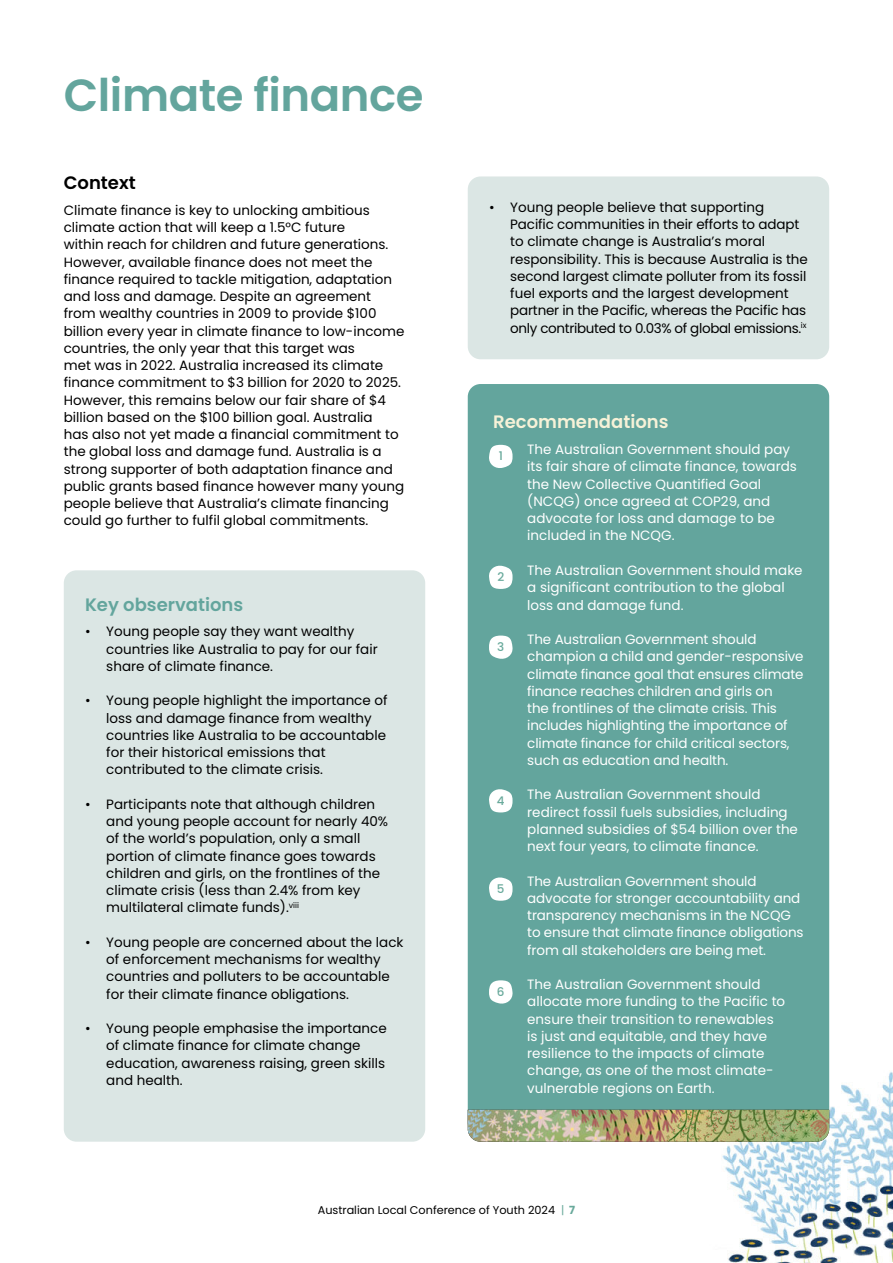
<style>
.page{position:relative;width:893px;height:1263px;background:#fff}
.page>*{position:absolute;margin:0;border:0;box-sizing:border-box;transform-origin:0 0}
.t1{font:600 45px "Poppins";letter-spacing:-.01em;color:#63a59d}
.t2{font:600 18px "Poppins";color:#63a59d}
.t3{font:600 18px "Poppins";color:#f7f2d8}
.t4{font:600 18px "Poppins";color:#000}
.t5{font:13.5px/17.2px "Poppins";color:#000}
.t6{font:13.5px/17.2px "Poppins";color:#fff}
.t7{font:500 12px "Poppins";color:#68a99b}
.t8{font:11.25px "Poppins";color:#000}
.s1{color:#68a99b}
.s2{font-weight:700;color:#68a99b}
</style>
<div class="page">
<img style="left:722px;top:1042px;width:171px;height:221px">
<div style="left:64px;top:570px;width:361px;height:572px;background:#dbe6e4;border-radius:13px"></div>
<div style="left:468px;top:176px;width:361px;height:183px;background:#dbe6e4;border-radius:13px"></div>
<div style="left:468px;top:384px;width:361px;height:751px;background:#63a59d;border-radius:13px"></div>
<svg style="left:489px;top:445px;width:24px;height:23px"></svg>
<svg style="left:489px;top:565px;width:24px;height:24px"></svg>
<svg style="left:489px;top:877px;width:24px;height:24px"></svg>
<svg style="left:489px;top:635px;width:24px;height:24px"></svg>
<svg style="left:489px;top:980px;width:24px;height:24px"></svg>
<svg style="left:489px;top:789px;width:24px;height:23px"></svg>
<img style="left:468px;top:1110px;width:361px;height:32px">
<h1 class="t1" style="left:64px;top:76px;width:361px">Climate finance</h1>
<h2 class="t4" style="left:64px;top:175px;width:73px">Context</h2>
<p class="t5" style="left:64px;top:202px;width:342px">Climate finance is key to unlocking ambitious climate action that will keep a 1.5°C future<br>within reach for children and future generations.<br>However, available finance does not meet the finance required to tackle mitigation, adaptation and loss and damage. Despite an agreement from wealthy countries in 2009 to provide $100 billion every year in climate finance to low-income countries, the only year that this target was<br>met was in 2022. Australia increased its climate finance commitment to $3 billion for 2020 to 2025.<br>However, this remains below our fair share of $4 billion based on the $100 billion goal. Australia<br>has also not yet made a financial commitment to the global loss and damage fund. Australia is a strong supporter of both adaptation finance and public grants based finance however many young people believe that Australia’s climate financing could go further to fulfil global commitments.</p>
<h2 class="t2" style="left:85px;top:596px;width:160px">Key observations</h2>
<p class="t5" style="left:106px;top:623px;width:273px;text-indent:-21px">• Young people say they want wealthy countries like Australia to pay for our fair share of climate finance.</p>
<p class="t5" style="left:106px;top:692px;width:283px;text-indent:-21px">• Young people highlight the importance of loss and damage finance from wealthy countries like Australia to be accountable for their historical emissions that contributed to the climate crisis.</p>
<p class="t5" style="left:106px;top:796px;width:283px;text-indent:-21px">• Participants note that although children and young people account for nearly 40% of the world’s population, only a small portion of climate finance goes towards children and girls, on the frontlines of the climate crisis (less than 2.4% from key multilateral climate funds).<sup>viii</sup></p>
<p class="t5" style="left:106px;top:934px;width:299px;text-indent:-21px">• Young people are concerned about the lack of enforcement mechanisms for wealthy countries and polluters to be accountable for their climate finance obligations.</p>
<p class="t5" style="left:106px;top:1020px;width:282px;text-indent:-21px">• Young people emphasise the importance of climate finance for climate change education, awareness raising, green skills and health.</p>
<p class="t5" style="left:510px;top:199px;width:299px;text-indent:-21px">• Young people believe that supporting Pacific communities in their efforts to adapt to climate change is Australia’s moral responsibility. This is because Australia is the second largest climate polluter from its fossil fuel exports and the largest development partner in the Pacific, whereas the Pacific has only contributed to 0.03% of global emissions.<sup>ix</sup></p>
<h2 class="t3" style="left:493px;top:414px;width:177px">Recommendations</h2>
<p class="t6" style="left:527px;top:441px;width:271px">The Australian Government should pay its fair share of climate finance, towards the New Collective Quantified Goal (NCQG) once agreed at COP29, and advocate for loss and damage to be included in the NCQG.</p>
<p class="t6" style="left:527px;top:562px;width:277px">The Australian Government should make a significant contribution to the global loss and damage fund.</p>
<p class="t6" style="left:527px;top:631px;width:278px">The Australian Government should champion a child and gender-responsive climate finance goal that ensures climate finance reaches children and girls on<br>the frontlines of the climate crisis. This includes highlighting the importance of climate finance for child critical sectors, such as education and health.</p>
<p class="t6" style="left:527px;top:786px;width:272px">The Australian Government should redirect fossil fuels subsidies, including planned subsidies of $54 billion over the next four years, to climate finance.</p>
<p class="t6" style="left:527px;top:872px;width:278px">The Australian Government should advocate for stronger accountability and transparency mechanisms in the NCQG to ensure that climate finance obligations from all stakeholders are being met.</p>
<p class="t6" style="left:527px;top:976px;width:259px">The Australian Government should allocate more funding to the Pacific to ensure their transition to renewables is just and equitable, and they have resilience to the impacts of climate change, as one of the most climate&shy;vulnerable regions on Earth.</p>
<p class="t7" style="left:499px;top:449px;width:6px">1</p>
<p class="t7" style="left:497px;top:570px;width:8px">2</p>
<p class="t7" style="left:497px;top:640px;width:9px">3</p>
<p class="t7" style="left:497px;top:793px;width:9px">4</p>
<p class="t7" style="left:497px;top:882px;width:9px">5</p>
<p class="t7" style="left:497px;top:985px;width:9px">6</p>
<p class="t8" style="left:318px;top:1203px;width:259px">Australian Local Conference of Youth 2024 <span class="s1">|</span> <span class="s2">7</span></p>
</div>
